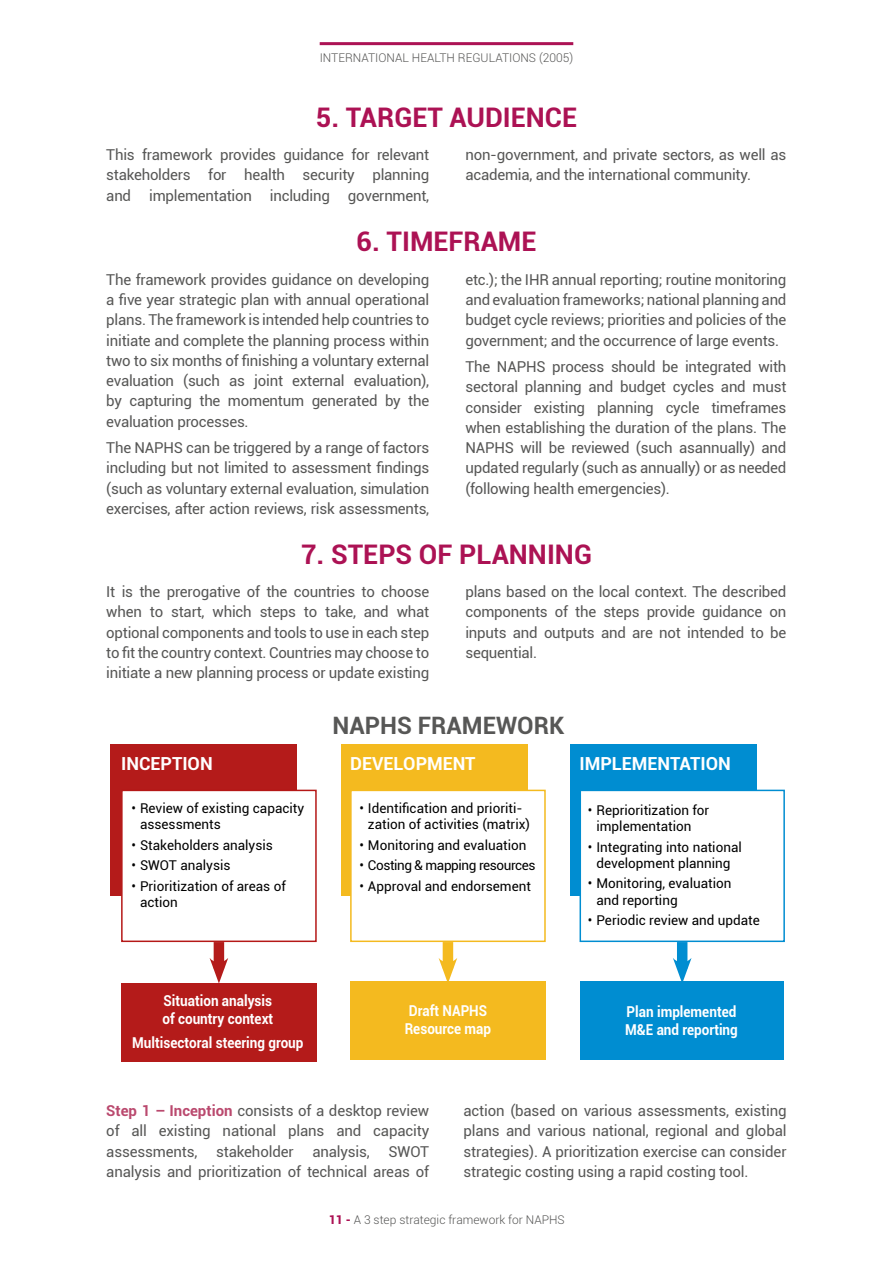
<style>
.page{position:relative;width:893px;height:1263px;background:#fff}
.page>*{position:absolute;margin:0;border:0;box-sizing:border-box;transform-origin:0 0}
.t1{font:700 27px "Roboto";color:#ac1254}
.t2{font:700 24px "Roboto";color:#575756}
.t3{font:700 18px "Roboto";color:#fff}
.t4{font:15px/20.2px "Roboto";letter-spacing:-.015em;color:#575756;text-align:justify}
.t5{font:700 15px/18px "Roboto";color:#fff;scale:.9 1}
.t6{font:13.5px/16.2px "Roboto";color:#000}
.t7{font:13.5px "Roboto";letter-spacing:-.03em;color:#000}
.t8{font:300 12px "Roboto";color:#575756}
.s1{font-weight:700;color:#ba496e}
.s2{font-weight:900;color:#ac1254}
</style>
<div class="page">
<hr style="left:320px;top:42px;width:253px;height:3px;background:#ac1254">
<div style="left:110px;top:744px;width:186px;height:151px;background:#b41b1a"></div>
<div style="left:570px;top:744px;width:186px;height:151px;background:#008dd1"></div>
<div style="left:121px;top:790px;width:196px;height:152px;background:#fff;border:2px solid #b51817"></div>
<div style="left:579px;top:790px;width:206px;height:152px;background:#fff;border:2px solid #008dd1"></div>
<div style="left:214px;top:942px;width:10px;height:26px;background:#b41b1a"></div>
<svg style="left:210px;top:958px;width:18px;height:25px"></svg>
<div style="left:677px;top:942px;width:10px;height:26px;background:#008dd1"></div>
<svg style="left:673px;top:958px;width:19px;height:23px"></svg>
<div style="left:341px;top:744px;width:186px;height:151px;background:#f4ba1f"></div>
<div style="left:350px;top:790px;width:196px;height:152px;background:#fff;border:2px solid #f4ba1f"></div>
<div style="left:443px;top:942px;width:10px;height:26px;background:#f4ba1f"></div>
<svg style="left:439px;top:958px;width:18px;height:23px"></svg>
<div style="left:121px;top:983px;width:195px;height:79px;background:#b41b1a"></div>
<div style="left:579px;top:981px;width:204px;height:79px;background:#008dd1"></div>
<div style="left:350px;top:981px;width:196px;height:79px;background:#f4ba1f"></div>
<p class="t8" style="left:320px;top:50px;width:255px">INTERNATIONAL HEALTH REGULATIONS (2005)</p>
<h1 class="t1" style="left:316px;top:98px;width:263px">5. TARGET AUDIENCE</h1>
<p class="t4" style="left:106px;top:144px;width:324px">This framework provides guidance for relevant stakeholders for health security planning and implementation including government,</p>
<p class="t4" style="left:465px;top:144px;width:323px">non-government, and private sectors, as well as academia, and the international community.</p>
<h1 class="t1" style="left:357px;top:223px;width:181px">6. TIMEFRAME</h1>
<p class="t4" style="left:106px;top:269px;width:324px">The framework provides guidance on developing a five year strategic plan with annual operational plans. The framework is intended help countries to initiate and complete the planning process within two to six months of finishing a voluntary external evaluation (such as joint external evaluation), by capturing the momentum generated by the evaluation processes.</p>
<p class="t4" style="left:106px;top:437px;width:324px">The NAPHS can be triggered by a range of factors including but not limited to assessment findings (such as voluntary external evaluation, simulation exercises, after action reviews, risk assessments,</p>
<p class="t4" style="left:465px;top:269px;width:323px">etc.); the IHR annual reporting; routine monitoring and evaluation frameworks; national planning and budget cycle reviews; priorities and policies of the government; and the occurrence of large events.</p>
<p class="t4" style="left:465px;top:356px;width:323px">The NAPHS process should be integrated with sectoral planning and budget cycles and must consider existing planning cycle timeframes when establishing the duration of the plans. The NAPHS will be reviewed (such asannually) and updated regularly (such as annually) or as needed (following health emergencies).</p>
<h1 class="t1" style="left:301px;top:535px;width:292px">7. STEPS OF PLANNING</h1>
<p class="t4" style="left:106px;top:581px;width:324px">It is the prerogative of the countries to choose when to start, which steps to take, and what optional components and tools to use in each step to fit the country context. Countries may choose to initiate a new planning process or update existing</p>
<p class="t4" style="left:465px;top:581px;width:322px">plans based on the local context. The described components of the steps provide guidance on inputs and outputs and are not intended to be sequential.</p>
<h2 class="t2" style="left:332px;top:709px;width:233px">NAPHS FRAMEWORK</h2>
<p class="t3" style="left:121px;top:751px;width:93px">INCEPTION</p>
<p class="t3" style="left:580px;top:751px;width:153px">IMPLEMENTATION</p>
<p class="t6" style="left:140px;top:800px;width:166px;text-indent:-9px">• Review of existing capacity assessments</p>
<p class="t6" style="left:131px;top:836px;width:143px">• Stakeholders analysis</p>
<p class="t6" style="left:131px;top:857px;width:101px">• SWOT analysis</p>
<p class="t6" style="left:140px;top:877px;width:147px;text-indent:-9px">• Prioritization of areas of action</p>
<p class="t3" style="left:350px;top:751px;width:127px">DEVELOPMENT</p>
<p class="t6" style="left:368px;top:800px;width:164px;text-indent:-9px">• Identification and prioriti&shy;zation of activities (matrix)</p>
<p class="t6" style="left:359px;top:836px;width:169px">• Monitoring and evaluation</p>
<p class="t7" style="left:359px;top:856px;width:178px">• Costing &amp; mapping resources</p>
<p class="t6" style="left:359px;top:877px;width:173px">• Approval and endorsement</p>
<p class="t6" style="left:596px;top:802px;width:114px;text-indent:-9px">• Reprioritization for implementation</p>
<p class="t6" style="left:588px;top:838px;width:155px;text-align:center">• Integrating into national development planning</p>
<p class="t6" style="left:596px;top:875px;width:137px;text-indent:-9px">• Monitoring, evaluation and reporting</p>
<p class="t6" style="left:588px;top:912px;width:173px">• Periodic review and update</p>
<p class="t5" style="left:162px;top:991px;width:125px">Situation analysis of country context</p>
<p class="t5" style="left:132px;top:1033px;width:192px">Multisectoral steering group</p>
<p class="t5" style="left:405px;top:1001px;width:98px">Draft NAPHS<br>Resource map</p>
<p class="t5" style="left:625px;top:1002px;width:127px">Plan implemented<br>M&amp;E and reporting</p>
<p class="t4" style="left:106px;top:1100px;width:324px"><span class="s1">Step 1 – Inception</span> consists of a desktop review of all existing national plans and capacity assessments, stakeholder analysis, SWOT analysis and prioritization of technical areas of</p>
<p class="t4" style="left:463px;top:1100px;width:325px">action (based on various assessments, existing plans and various national, regional and global strategies). A prioritization exercise can consider strategic costing using a rapid costing tool.</p>
<p class="t8" style="left:329px;top:1211px;width:238px"><span class="s2">11 -</span> A 3 step strategic framework for NAPHS</p>
</div>
